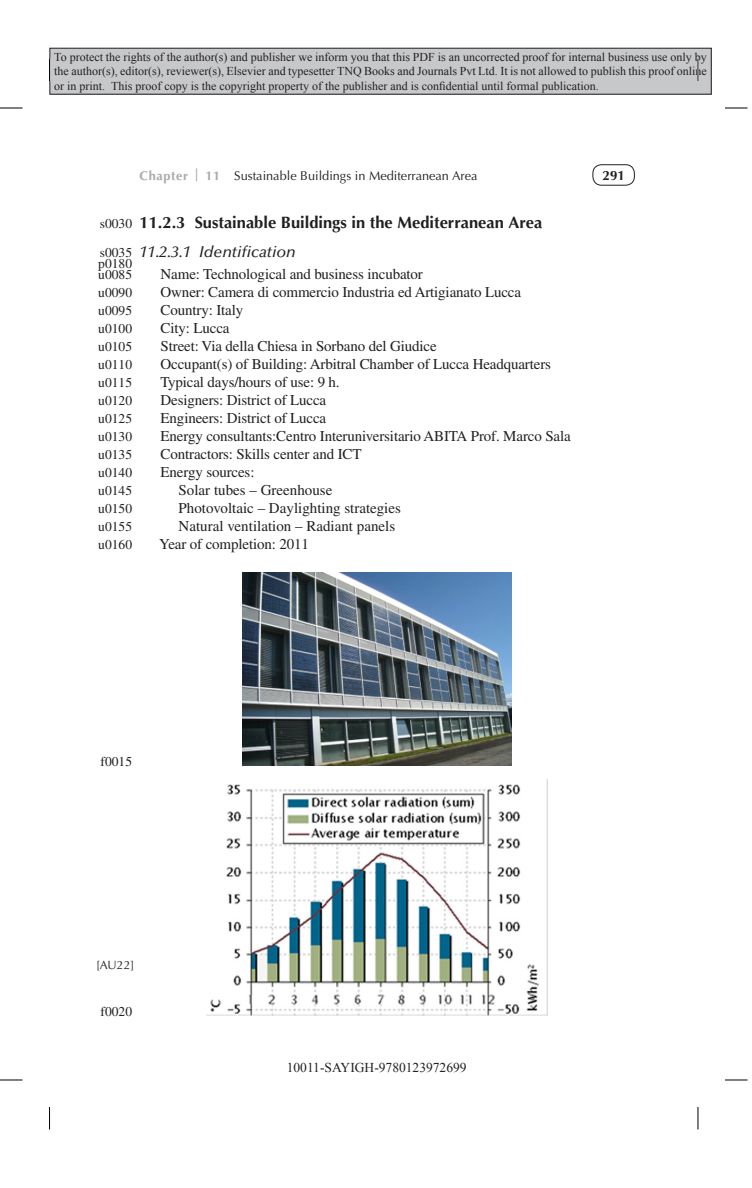
<style>
.page{position:relative;width:752px;height:1188px;background:#fff}
.page>*{position:absolute;margin:0;border:0;box-sizing:border-box;transform-origin:0 0}
._2_hd_below{font:700 16.5px "Optima";color:#231f20}
._3_hd_above{font:italic 500 15.75px "Optima";color:#231f20}
.Unknown_list_level_1{font:15px "Times";letter-spacing:-.01em;color:#231f20}
.Unknown_list_level_2{font:15px "Times";color:#231f20}
.t1{font:13.5px "Times";color:#231f20}
.t2{font:13.5px "Times New Roman";color:#231f20}
.t3{font:700 13.5px "Optima";color:#231f20}
.t4{font:12.75px "Optima";color:#231f20}
.t5{font:12px/14.4px "Times New Roman";color:#231f20;text-align:justify}
.t6{font:12px "Optima";color:#231f20}
.s1{font-weight:700;color:#a8a9ad}
</style>
<div class="page">
<div style="left:592px;top:164px;width:42px;height:21px;border:1px solid #231f20;border-radius:9px"></div>
<div style="left:50px;top:48px;width:661px;height:46px;background:#c7c8ca"></div>
<div style="left:50px;top:48px;width:661px;height:46px;border:1px solid #231f20"></div>
<img style="left:242px;top:572px;width:269px;height:194px">
<img style="left:206px;top:780px;width:341px;height:236px">
<svg style="left:0;top:108px;width:22px;height:1px"></svg>
<svg style="left:725px;top:108px;width:22px;height:1px"></svg>
<svg style="left:0;top:1080px;width:22px;height:1px"></svg>
<svg style="left:725px;top:1080px;width:22px;height:1px"></svg>
<svg style="left:49px;top:58px;width:1px;height:23px"></svg>
<svg style="left:49px;top:1107px;width:1px;height:23px"></svg>
<svg style="left:697px;top:58px;width:1px;height:23px"></svg>
<svg style="left:697px;top:1107px;width:1px;height:23px"></svg>
<p class="t5" style="left:54px;top:50px;width:654px">To protect the rights of the author(s) and publisher we inform you that this PDF is an uncorrected proof for internal business use only by the author(s), editor(s), reviewer(s), Elsevier and typesetter TNQ Books and Journals Pvt Ltd. It is not allowed to publish this proof online or in print. This proof copy is the copyright property of the publisher and is confidential until formal publication.</p>
<p class="t4" style="left:140px;top:168px;width:339px"><span class="s1">Chapter | 11</span> Sustainable Buildings in Mediterranean Area</p>
<p class="t3" style="left:602px;top:168px;width:24px">291</p>
<p class="t1" style="left:100px;top:216px;width:34px">s0030</p>
<p class="t1" style="left:100px;top:244px;width:34px">s0035</p>
<p class="t1" style="left:98px;top:267px;width:35px">u0085</p>
<p class="t1" style="left:98px;top:256px;width:35px">p0180</p>
<p class="t1" style="left:98px;top:285px;width:35px">u0090</p>
<p class="t1" style="left:98px;top:303px;width:35px">u0095</p>
<p class="t1" style="left:98px;top:321px;width:35px">u0100</p>
<p class="t1" style="left:98px;top:339px;width:35px">u0105</p>
<p class="t1" style="left:98px;top:357px;width:35px">u0110</p>
<p class="t1" style="left:98px;top:375px;width:35px">u0115</p>
<p class="t1" style="left:98px;top:393px;width:35px">u0120</p>
<p class="t1" style="left:98px;top:411px;width:35px">u0125</p>
<p class="t1" style="left:98px;top:429px;width:35px">u0130</p>
<p class="t1" style="left:98px;top:447px;width:35px">u0135</p>
<p class="t1" style="left:98px;top:465px;width:35px">u0140</p>
<p class="t1" style="left:98px;top:483px;width:35px">u0145</p>
<p class="t1" style="left:98px;top:501px;width:35px">u0150</p>
<p class="t1" style="left:98px;top:519px;width:35px">u0155</p>
<p class="t1" style="left:98px;top:537px;width:35px">u0160</p>
<p class="_2_hd_below" style="left:140px;top:213px;width:404px">11.2.3 Sustainable Buildings in the Mediterranean Area</p>
<p class="_3_hd_above" style="left:140px;top:242px;width:158px">11.2.3.1 Identification</p>
<p class="Unknown_list_level_1" style="left:160px;top:266px;width:264px">Name: Technological and business incubator</p>
<p class="Unknown_list_level_1" style="left:160px;top:284px;width:362px">Owner: Camera di commercio Industria ed Artigianato Lucca</p>
<p class="Unknown_list_level_1" style="left:160px;top:302px;width:84px">Country: Italy</p>
<p class="Unknown_list_level_1" style="left:160px;top:320px;width:70px">City: Lucca</p>
<p class="Unknown_list_level_1" style="left:160px;top:338px;width:277px">Street: Via della Chiesa in Sorbano del Giudice</p>
<p class="Unknown_list_level_1" style="left:160px;top:356px;width:392px">Occupant(s) of Building: Arbitral Chamber of Lucca Headquarters</p>
<p class="Unknown_list_level_1" style="left:160px;top:374px;width:181px">Typical days/hours of use: 9 h.</p>
<p class="Unknown_list_level_1" style="left:160px;top:392px;width:167px">Designers: District of Lucca</p>
<p class="Unknown_list_level_1" style="left:160px;top:410px;width:167px">Engineers: District of Lucca</p>
<p class="Unknown_list_level_1" style="left:160px;top:428px;width:411px">Energy consultants:Centro Interuniversitario ABITA Prof. Marco Sala</p>
<p class="Unknown_list_level_1" style="left:160px;top:446px;width:202px">Contractors: Skills center and ICT</p>
<p class="Unknown_list_level_1" style="left:160px;top:464px;width:95px">Energy sources:</p>
<p class="Unknown_list_level_2" style="left:178px;top:482px;width:155px">Solar tubes – Greenhouse</p>
<p class="Unknown_list_level_2" style="left:178px;top:500px;width:224px">Photovoltaic – Daylighting strategies</p>
<p class="Unknown_list_level_2" style="left:178px;top:518px;width:218px">Natural ventilation – Radiant panels</p>
<p class="Unknown_list_level_1" style="left:159px;top:536px;width:151px">Year of completion: 2011</p>
<p class="t1" style="left:101px;top:754px;width:33px">f0015</p>
<p class="t6" style="left:96px;top:958px;width:40px">[AU22]</p>
<p class="t1" style="left:101px;top:1003px;width:33px">f0020</p>
<p class="t2" style="left:287px;top:1059px;width:181px">10011-SAYIGH-9780123972699</p>
</div>
